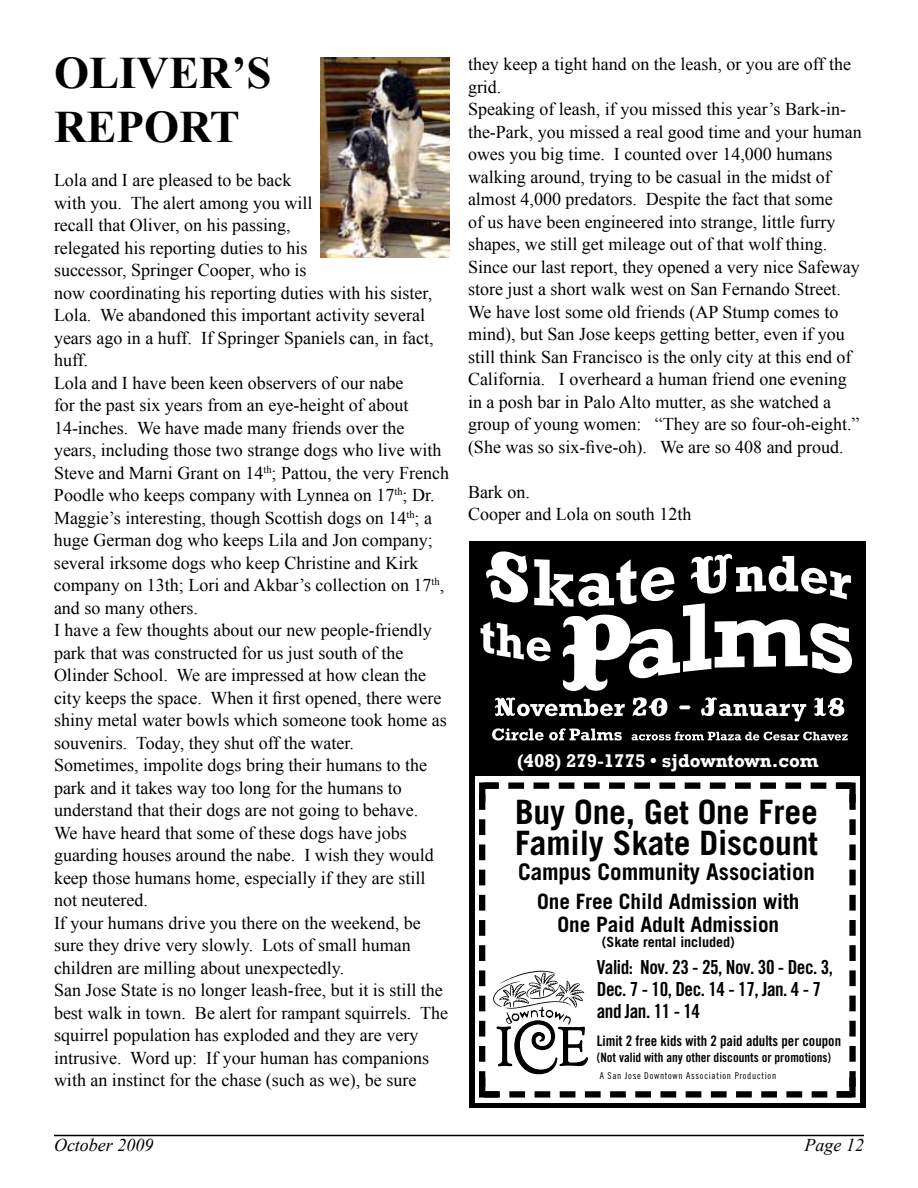
<style>
.page{position:relative;width:918px;height:1188px;background:#fff}
.page>*{position:absolute;margin:0;border:0;box-sizing:border-box;transform-origin:0 0}
.t1{font:700 45px/54px "Times New Roman";color:#000}
.t2{font:700 33.6px/31.5px "Trade Gothic";letter-spacing:-.005em;color:#000}
.t3{font:700 22.95px "Trade Gothic";letter-spacing:-.005em;color:#000}
.t4{font:700 21.15px/22px "Trade Gothic";letter-spacing:-.005em;color:#000;text-align:center}
.t5{font:19.35px/22px "Trade Gothic Bold Cond Twenty";letter-spacing:-.025em;color:#000}
.t6{font:700 18.9px "Rockwell";color:#fff}
.t7{font:18px/22.5px "Times New Roman";color:#000}
.t8{font:italic 18px "Times New Roman";color:#000}
.t9{font:14.55px "Trade Gothic Bold Cond Twenty";color:#000}
.t10{font:700 14.1px "Trade Gothic";letter-spacing:-.005em;color:#000}
.t11{font:12.9px "Trade Gothic Bold Cond Twenty";color:#000}
.t12{font:9.45px "Trade Gothic Cond Eighteen";letter-spacing:.075em;color:#000}
</style>
<div class="page">
<hr style="left:54px;top:1135px;width:810px;height:1px;background:#000">
<img style="left:320px;top:58px;width:130px;height:199px">
<div style="left:469px;top:541px;width:397px;height:567px;background:#000"></div>
<div style="left:475px;top:776px;width:384px;height:327px;background:#fff"></div>
<div style="left:479px;top:782px;width:377px;height:316px;border:6px dashed #000"></div>
<svg style="left:495px;top:698px;width:130px;height:18px"></svg>
<svg style="left:633px;top:697px;width:34px;height:19px"></svg>
<svg style="left:679px;top:705px;width:12px;height:4px"></svg>
<svg style="left:701px;top:697px;width:105px;height:24px"></svg>
<svg style="left:814px;top:698px;width:30px;height:18px"></svg>
<svg style="left:492px;top:728px;width:130px;height:13px"></svg>
<svg style="left:632px;top:732px;width:216px;height:8px"></svg>
<svg style="left:481px;top:551px;width:371px;height:140px"></svg>
<svg style="left:479px;top:782px;width:25px;height:27px"></svg>
<svg style="left:830px;top:782px;width:26px;height:27px"></svg>
<svg style="left:479px;top:971px;width:111px;height:127px"></svg>
<svg style="left:830px;top:1071px;width:26px;height:27px"></svg>
<h1 class="t1" style="left:54px;top:45px;width:219px">OLIVER’S<br>REPORT</h1>
<p class="t7" style="left:54px;top:169px;width:397px">Lola and I are pleased to be back<br>with you. The alert among you will<br>recall that Oliver, on his passing,<br>relegated his reporting duties to his<br>successor, Springer Cooper, who is<br>now coordinating his reporting duties with his sister, Lola. We abandoned this important activity several years ago in a huff. If Springer Spaniels can, in fact, huff.<br>Lola and I have been keen observers of our nabe<br>for the past six years from an eye-height of about 14-inches. We have made many friends over the years, including those two strange dogs who live with Steve and Marni Grant on 14<sup>th</sup>; Pattou, the very French Poodle who keeps company with Lynnea on 17<sup>th</sup>; Dr.<br>Maggie’s interesting, though Scottish dogs on 14<sup>th</sup>; a huge German dog who keeps Lila and Jon company; several irksome dogs who keep Christine and Kirk company on 13th; Lori and Akbar’s collection on 17<sup>th</sup>, and so many others.<br>I have a few thoughts about our new people-friendly park that was constructed for us just south of the Olinder School. We are impressed at how clean the city keeps the space. When it first opened, there were shiny metal water bowls which someone took home as souvenirs. Today, they shut off the water.<br>Sometimes, impolite dogs bring their humans to the park and it takes way too long for the humans to understand that their dogs are not going to behave.<br>We have heard that some of these dogs have jobs guarding houses around the nabe. I wish they would keep those humans home, especially if they are still not neutered.<br>If your humans drive you there on the weekend, be sure they drive very slowly. Lots of small human children are milling about unexpectedly.<br>San Jose State is no longer leash-free, but it is still the best walk in town. Be alert for rampant squirrels. The squirrel population has exploded and they are very intrusive. Word up: If your human has companions with an instinct for the chase (such as we), be sure</p>
<p class="t7" style="left:468px;top:53px;width:395px">they keep a tight hand on the leash, or you are off the grid.<br>Speaking of leash, if you missed this year’s Bark-in&shy;the-Park, you missed a real good time and your human owes you big time. I counted over 14,000 humans walking around, trying to be casual in the midst of almost 4,000 predators. Despite the fact that some<br>of us have been engineered into strange, little furry shapes, we still get mileage out of that wolf thing.<br>Since our last report, they opened a very nice Safeway store just a short walk west on San Fernando Street.<br>We have lost some old friends (AP Stump comes to mind), but San Jose keeps getting better, even if you still think San Francisco is the only city at this end of California. I overheard a human friend one evening in a posh bar in Palo Alto mutter, as she watched a group of young women: “They are so four-oh-eight.” (She was so six-five-oh). We are so 408 and proud.</p>
<p class="t7" style="left:468px;top:480px;width:225px">Bark on.<br>Cooper and Lola on south 12th</p>
<p class="t6" style="left:517px;top:749px;width:303px">(408) 279-1775 • sjdowntown.com</p>
<h2 class="t2" style="left:515px;top:795px;width:304px">Buy One, Get One Free<br>Family Skate Discount</h2>
<p class="t3" style="left:518px;top:858px;width:298px">Campus Community Association</p>
<p class="t4" style="left:537px;top:891px;width:264px">One Free Child Admission with<br>One Paid Adult Admission</p>
<p class="t10" style="left:602px;top:934px;width:134px">(Skate rental included)</p>
<p class="t5" style="left:597px;top:956px;width:238px">Valid: Nov. 23 - 25, Nov. 30 - Dec. 3,<br>Dec. 7 - 10, Dec. 14 - 17, Jan. 4 - 7 and Jan. 11 - 14</p>
<p class="t9" style="left:597px;top:1032px;width:246px">Limit 2 free kids with 2 paid adults per coupon</p>
<p class="t11" style="left:597px;top:1049px;width:236px">(Not valid with any other discounts or promotions)</p>
<p class="t12" style="left:600px;top:1070px;width:178px">A San Jose Downtown Association Production</p>
<p class="t8" style="left:54px;top:1133px;width:101px">October 2009</p>
<p class="t8" style="left:805px;top:1133px;width:61px">Page 12</p>
</div>
